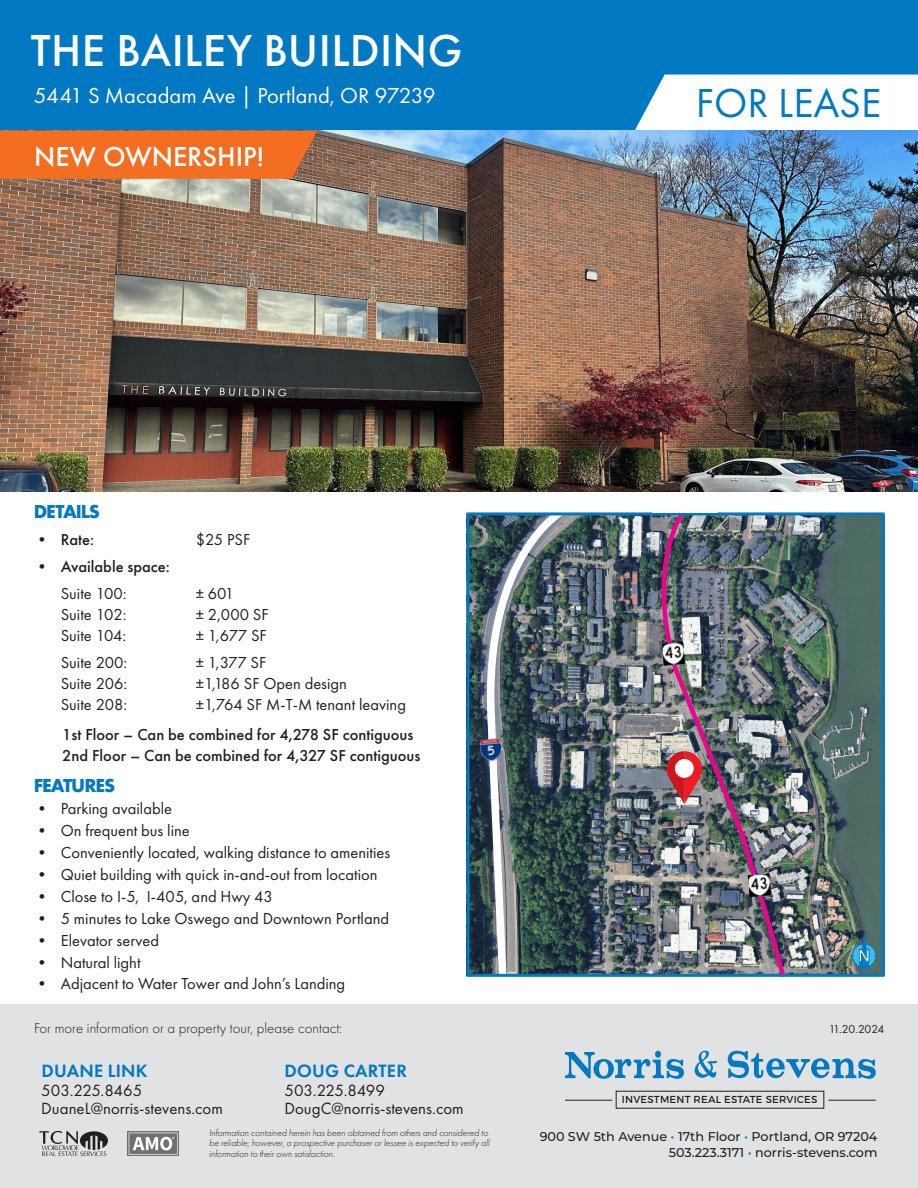
<style>
.page{position:relative;width:918px;height:1188px;background:#fff}
.page>*{position:absolute;margin:0;border:0;box-sizing:border-box;transform-origin:0 0}
.t1{font:500 46.5px "Futura PT";letter-spacing:.01em;color:#fff}
.t2{font:42px "Futura PT";color:#0079c2}
.t3{font:500 28.5px "Futura PT";color:#fff}
.t4{font:22.5px "Futura PT";letter-spacing:-.005em;color:#fff}
.t5{font:700 19.5px "Futura PT";letter-spacing:-.05em;color:#0079c2}
.t6{font:600 18.6px "Futura PT";letter-spacing:.01em;color:#0079c2}
.t7{font:700 17.4px "Arial";color:#fff}
.t8{font:16.8px/18.6px "Futura PT";color:#231f20}
.t9{font:16.5px "Futura PT";color:#231f20}
.t10{font:500 16.5px/27px "Futura PT";color:#231f20}
.t11{font:300 15px "Futura PT";color:#231f20}
.t12{font:500 12.75px/16.5px "Montserrat";color:#231f20;text-align:right}
.t13{font:12px "Futura PT";letter-spacing:-.025em;color:#231f20}
.t14{font:10.2px "Montserrat";letter-spacing:.02em;color:#231f20}
.t15{font:italic 300 9.75px/10.5px "Futura PT";letter-spacing:-.01em;color:#231f20}
.s1{font-weight:400}
.s2{color:#0079c2}
</style>
<div class="page">
<div style="left:0;top:0;width:918px;height:131px;background:#0079c2"></div>
<div style="left:0;top:1004px;width:918px;height:184px;background:#e1e2e4"></div>
<svg style="left:39px;top:1131px;width:69px;height:25px"></svg>
<div style="left:127px;top:1131px;width:52px;height:25px;background:#abadad"></div>
<svg style="left:129px;top:1133px;width:49px;height:22px"></svg>
<svg style="left:565px;top:1051px;width:119px;height:28px"></svg>
<svg style="left:728px;top:1051px;width:148px;height:28px"></svg>
<svg style="left:695px;top:1051px;width:22px;height:27px"></svg>
<div style="left:616px;top:1091px;width:208px;height:17px;border:1px solid #231f20"></div>
<hr style="left:565px;top:1100px;width:47px;height:1px;background:#231f20">
<hr style="left:829px;top:1100px;width:47px;height:1px;background:#231f20">
<svg style="left:635px;top:75px;width:283px;height:56px;background:#eff6fb"></svg>
<img style="left:470px;top:516px;width:411px;height:457px">
<img style="left:0;top:131px;width:918px;height:360px">
<svg style="left:851px;top:933px;width:27px;height:38px"></svg>
<img style="left:474px;top:516px;width:98px;height:457px">
<img style="left:645px;top:516px;width:143px;height:462px">
<img style="left:479px;top:738px;width:25px;height:24px">
<img style="left:662px;top:642px;width:23px;height:24px">
<img style="left:748px;top:873px;width:23px;height:24px">
<div style="left:466px;top:512px;width:419px;height:465px;border:3px solid #0079c2"></div>
<div style="left:0;top:131px;width:317px;height:48px;background:#f36e21"></div>
<h1 class="t1" style="left:31px;top:23px;width:433px">THE BAILEY BUILDING</h1>
<h3 class="t4" style="left:34px;top:82px;width:403px">5441 S Macadam Ave | Portland, OR 97239</h3>
<p class="t3" style="left:34px;top:139px;width:231px">NEW OWNERSHIP!</p>
<p class="t5" style="left:34px;top:499px;width:68px">DETAILS</p>
<p class="t10" style="left:34px;top:527px;width:62px">• Rate:</p>
<p class="t9" style="left:196px;top:530px;width:56px">$25 PSF</p>
<p class="t10" style="left:61px;top:553px;width:111px;text-indent:-27px">• Available space:<br><span class="s1">Suite 100:</span></p>
<p class="t9" style="left:196px;top:584px;width:40px">± 601</p>
<p class="t9" style="left:61px;top:605px;width:67px">Suite 102:</p>
<p class="t9" style="left:196px;top:605px;width:74px">± 2,000 SF</p>
<p class="t9" style="left:61px;top:626px;width:67px">Suite 104:</p>
<p class="t9" style="left:196px;top:626px;width:73px">± 1,677 SF</p>
<p class="t9" style="left:61px;top:653px;width:68px">Suite 200:</p>
<p class="t9" style="left:196px;top:653px;width:72px">± 1,377 SF</p>
<p class="t9" style="left:61px;top:674px;width:68px">Suite 206:</p>
<p class="t9" style="left:196px;top:674px;width:153px">±1,186 SF Open design</p>
<p class="t9" style="left:61px;top:695px;width:68px">Suite 208:</p>
<p class="t9" style="left:196px;top:695px;width:212px">±1,764 SF M-T-M tenant leaving</p>
<p class="t10" style="left:62px;top:724px;width:360px;line-height:21px">1st Floor – Can be combined for 4,278 SF contiguous<br>2nd Floor – Can be combined for 4,327 SF contiguous</p>
<p class="t5" style="left:34px;top:773px;width:83px">FEATURES</p>
<p class="t9" style="left:34px;top:799px;width:140px">• Parking available</p>
<p class="t9" style="left:34px;top:821px;width:158px">• On frequent bus line</p>
<p class="t9" style="left:34px;top:843px;width:358px">• Conveniently located, walking distance to amenities</p>
<p class="t9" style="left:34px;top:865px;width:345px">• Quiet building with quick in-and-out from location</p>
<p class="t9" style="left:34px;top:887px;width:241px">• Close to I-5, I-405, and Hwy 43</p>
<p class="t9" style="left:34px;top:909px;width:357px">• 5 minutes to Lake Oswego and Downtown Portland</p>
<p class="t9" style="left:34px;top:930px;width:127px">• Elevator served</p>
<p class="t9" style="left:34px;top:952px;width:108px">• Natural light</p>
<p class="t9" style="left:34px;top:974px;width:313px">• Adjacent to Water Tower and John’s Landing</p>
<h2 class="t2" style="left:696px;top:78px;width:187px">FOR LEASE</h2>
<p class="t7" style="left:858px;top:943px;width:14px">N</p>
<p class="t11" style="left:34px;top:1020px;width:310px">For more information or a property tour, please contact:</p>
<p class="t13" style="left:829px;top:1022px;width:57px">11.20.2024</p>
<p class="t6" style="left:41px;top:1059px;width:108px">DUANE LINK</p>
<p class="t8" style="left:41px;top:1081px;width:183px">503.225.8465<br>DuaneL@norris-stevens.com</p>
<p class="t6" style="left:285px;top:1059px;width:124px">DOUG CARTER</p>
<p class="t8" style="left:284px;top:1081px;width:181px">503.225.8499<br>DougC@norris-stevens.com</p>
<p class="t15" style="left:209px;top:1127px;width:282px">Information contained herein has been obtained from others and considered to be reliable; however, a prospective purchaser or lessee is expected to verify all information to their own satisfaction.</p>
<p class="t14" style="left:622px;top:1094px;width:197px">INVESTMENT REAL ESTATE SERVICES</p>
<p class="t12" style="left:540px;top:1127px;width:339px">900 SW 5th Avenue <span class="s2">•</span> 17th Floor <span class="s2">•</span> Portland, OR 97204<br>503.223.3171 <span class="s2">•</span> norris-stevens.com</p>
</div>
